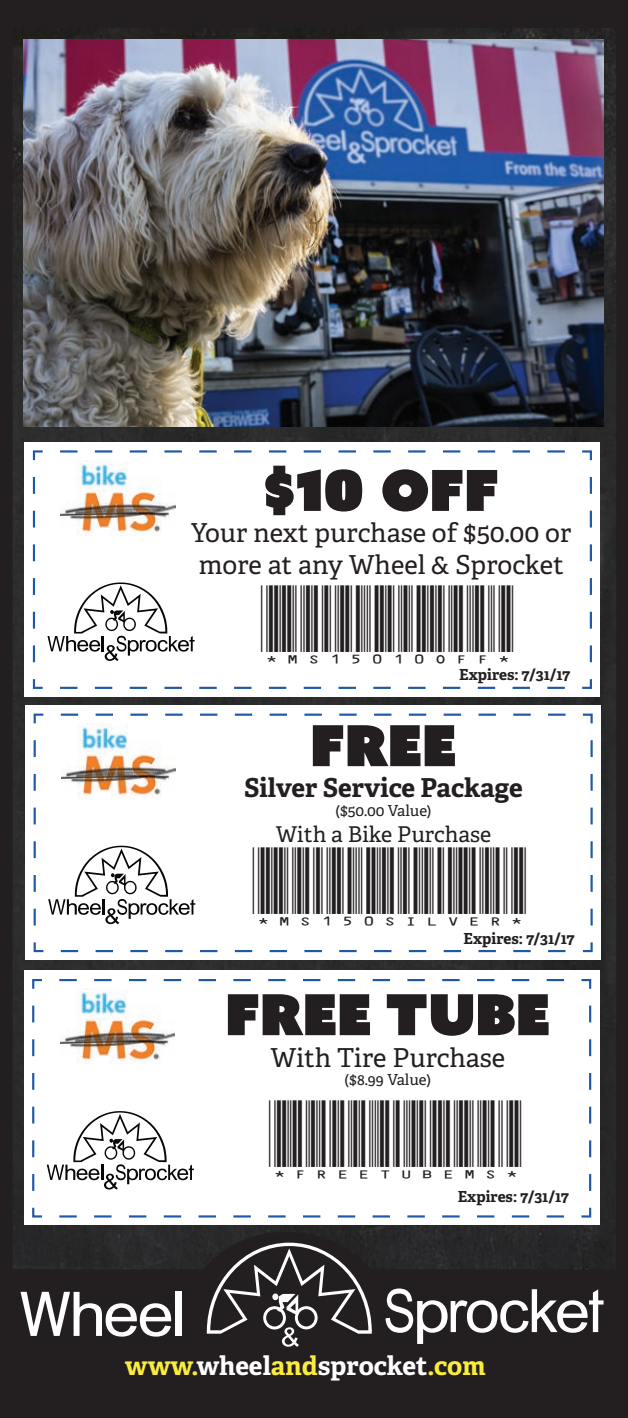
<style>
.page{position:relative;width:628px;height:1418px;background:#231f20}
.page>*{position:absolute;margin:0;border:0;box-sizing:border-box;transform-origin:0 0}
.t1{font:56.48px "Azo Sans Uber";color:#231f20}
.t2{font:26.1px/31.3px "Adelle";color:#231f20}
.t3{font:700 26.1px "Adelle";color:#fff}
.t4{font:700 26.1px "Adelle";letter-spacing:-.005em;color:#231f20}
.t5{font:21.82px "Adelle";color:#231f20}
.t6{font:700 15.3px "Adelle";letter-spacing:-.005em;color:#231f20}
.t7{font:15.3px "Adelle";letter-spacing:-.005em;color:#231f20}
.s1{color:#faec3d}
</style>
<div class="page">
<img style="left:13px;top:28px;width:603px;height:1197px">
<img style="left:23px;top:40px;width:581px;height:387px">
<div style="left:13px;top:1225px;width:589px;height:7px;background:#28292a"></div>
<img style="left:13px;top:1232px;width:591px;height:115px">
<svg style="left:21px;top:1291px;width:150px;height:45px"></svg>
<div style="left:175px;top:1291px;width:7px;height:44px;background:#fff"></div>
<svg style="left:207px;top:1242px;width:165px;height:104px"></svg>
<svg style="left:385px;top:1288px;width:218px;height:56px"></svg>
<div style="left:25px;top:442px;width:575px;height:254px;background:#fff"></div>
<svg style="left:47px;top:582px;width:148px;height:79px"></svg>
<div style="left:24px;top:970px;width:575px;height:255px;background:#fff"></div>
<svg style="left:47px;top:1111px;width:147px;height:78px"></svg>
<img style="left:60px;top:988px;width:114px;height:76px">
<svg style="left:581px;top:1207px;width:11px;height:11px"></svg>
<svg style="left:59px;top:1215px;width:505px;height:2px"></svg>
<svg style="left:32px;top:1207px;width:10px;height:11px"></svg>
<svg style="left:32px;top:1005px;width:2px;height:185px"></svg>
<svg style="left:32px;top:979px;width:10px;height:10px"></svg>
<svg style="left:59px;top:979px;width:506px;height:2px"></svg>
<svg style="left:581px;top:979px;width:11px;height:10px"></svg>
<svg style="left:589px;top:1005px;width:2px;height:186px"></svg>
<img style="left:61px;top:460px;width:114px;height:76px">
<svg style="left:582px;top:679px;width:10px;height:10px"></svg>
<svg style="left:60px;top:687px;width:505px;height:2px"></svg>
<svg style="left:32px;top:679px;width:11px;height:10px"></svg>
<svg style="left:33px;top:477px;width:2px;height:185px"></svg>
<svg style="left:32px;top:450px;width:11px;height:11px"></svg>
<svg style="left:60px;top:450px;width:505px;height:2px"></svg>
<svg style="left:582px;top:450px;width:10px;height:11px"></svg>
<svg style="left:590px;top:477px;width:2px;height:186px"></svg>
<div style="left:25px;top:705px;width:576px;height:254px;background:#fff"></div>
<svg style="left:48px;top:845px;width:147px;height:79px"></svg>
<img style="left:62px;top:723px;width:114px;height:76px">
<svg style="left:582px;top:942px;width:11px;height:11px"></svg>
<svg style="left:60px;top:950px;width:505px;height:2px"></svg>
<svg style="left:33px;top:942px;width:11px;height:11px"></svg>
<svg style="left:34px;top:740px;width:2px;height:185px"></svg>
<svg style="left:33px;top:713px;width:11px;height:11px"></svg>
<svg style="left:61px;top:713px;width:505px;height:3px"></svg>
<svg style="left:582px;top:713px;width:11px;height:11px"></svg>
<svg style="left:590px;top:740px;width:2px;height:186px"></svg>
<p class="t1" style="left:263px;top:453px;width:237px">$10 OFF</p>
<p class="t2" style="left:191px;top:516px;width:382px">Your next purchase of $50.00 or more at any Wheel &amp; Sprocket</p>
<p class="t6" style="left:459px;top:664px;width:113px">Expires: 7/31/17</p>
<p class="t1" style="left:310px;top:708px;width:148px">FREE</p>
<p class="t4" style="left:244px;top:769px;width:280px">Silver Service Package</p>
<p class="t7" style="left:335px;top:799px;width:98px">($50.00 Value)</p>
<p class="t5" style="left:276px;top:818px;width:217px">With a Bike Purchase</p>
<p class="t6" style="left:463px;top:927px;width:113px">Expires: 7/31/17</p>
<p class="t1" style="left:225px;top:977px;width:326px">FREE TUBE</p>
<p class="t2" style="left:270px;top:1040px;width:236px">With Tire Purchase</p>
<p class="t7" style="left:344px;top:1068px;width:88px">($8.99 Value)</p>
<p class="t6" style="left:458px;top:1185px;width:113px">Expires: 7/31/17</p>
<p class="t3" style="left:125px;top:1347px;width:362px"><span class="s1">www.</span>wheel<span class="s1">and</span>sprocket<span class="s1">.com</span></p>
</div>
